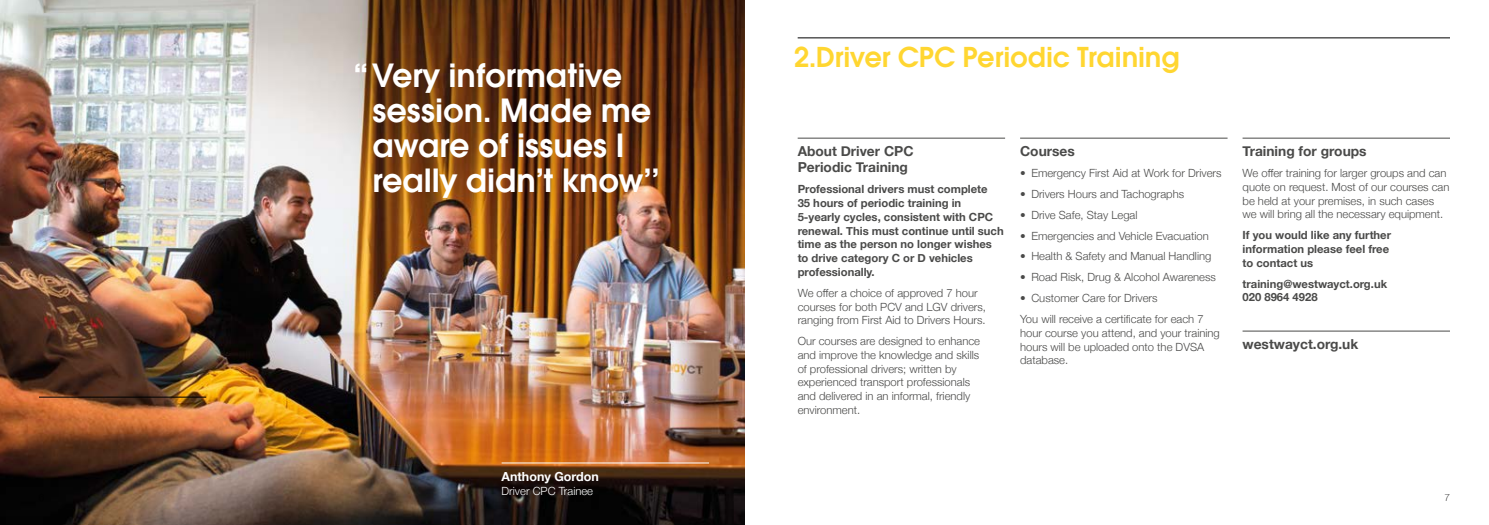
<style>
.page{position:relative;width:1489px;height:525px;background:#fff}
.page>*{position:absolute;margin:0;border:0;box-sizing:border-box;transform-origin:0 0}
.t1{font:600 35px/35px "Avalon";letter-spacing:-.005em;color:#fff}
.t2{font:600 30px "Avalon";letter-spacing:-.005em;color:#ffd631}
.t3{font:700 13.75px/16.2px "Helvetica Neue";color:#4a4a49}
.t4{font:700 12.5px "Helvetica Neue";color:#fff}
.t5{font:300 11.25px/13.8px "Helvetica Neue";color:#4a4a49}
.t6{font:700 11.25px/13.8px "Helvetica Neue";color:#4a4a49}
.t7{font:300 11.25px "Helvetica Neue";color:#fff}
.t8{font:100 10px "Helvetica Neue";color:#000}
</style>
<div class="page">
<img style="left:0;top:0;width:744px;height:524px">
<hr style="left:39px;top:396px;width:167px;height:1px;background:#000">
<hr style="left:501px;top:462px;width:208px;height:1px;background:#fff">
<hr style="left:797px;top:138px;width:208px;height:1px;background:#4a4a49">
<hr style="left:1020px;top:138px;width:207px;height:1px;background:#4a4a49">
<hr style="left:1242px;top:138px;width:207px;height:1px;background:#4a4a49">
<hr style="left:1242px;top:330px;width:207px;height:1px;background:#4a4a49">
<hr style="left:797px;top:38px;width:652px;height:1px;background:#000">
<h1 class="t1" style="left:372px;top:58px;width:289px;text-indent:-19px">“Very informative session. Made me aware of issues I really didn’t know’’</h1>
<p class="t4" style="left:501px;top:466px;width:99px">Anthony Gordon</p>
<p class="t7" style="left:501px;top:481px;width:93px">Driver CPC Trainee</p>
<h2 class="t2" style="left:794px;top:40px;width:387px">2.Driver CPC Periodic Training</h2>
<p class="t3" style="left:797px;top:143px;width:117px">About Driver CPC<br>Periodic Training</p>
<p class="t6" style="left:797px;top:183px;width:208px">Professional drivers must complete<br>35 hours of periodic training in<br>5-yearly cycles, consistent with CPC renewal. This must continue until such time as the person no longer wishes to drive category C or D vehicles professionally.</p>
<p class="t5" style="left:797px;top:285px;width:190px">We offer a choice of approved 7 hour courses for both PCV and LGV drivers, ranging from First Aid to Drivers Hours.</p>
<p class="t5" style="left:797px;top:333px;width:184px">Our courses are designed to enhance and improve the knowledge and skills of professional drivers; written by experienced transport professionals and delivered in an informal, friendly environment.</p>
<p class="t3" style="left:1020px;top:143px;width:56px">Courses</p>
<p class="t5" style="left:1020px;top:165px;width:203px">• Emergency First Aid at Work for Drivers</p>
<p class="t5" style="left:1020px;top:186px;width:166px">• Drivers Hours and Tachographs</p>
<p class="t5" style="left:1020px;top:207px;width:119px">• Drive Safe, Stay Legal</p>
<p class="t5" style="left:1020px;top:228px;width:190px">• Emergencies and Vehicle Evacuation</p>
<p class="t5" style="left:1020px;top:249px;width:193px">• Health &amp; Safety and Manual Handling</p>
<p class="t5" style="left:1020px;top:269px;width:197px">• Road Risk, Drug &amp; Alcohol Awareness</p>
<p class="t5" style="left:1020px;top:287px;width:185px;line-height:20.9px">• Customer Care for Drivers<br>You will receive a certificate for each 7</p>
<p class="t5" style="left:1020px;top:325px;width:201px">hour course you attend, and your training hours will be uploaded onto the DVSA database.</p>
<p class="t3" style="left:1242px;top:143px;width:125px">Training for groups</p>
<p class="t5" style="left:1242px;top:165px;width:208px">We offer training for larger groups and can quote on request. Most of our courses can be held at your premises, in such cases we will bring all the necessary equipment.</p>
<p class="t6" style="left:1242px;top:228px;width:150px">If you would like any further information please feel free to contact us</p>
<p class="t6" style="left:1242px;top:277px;width:146px">training@westwayct.org.uk<br>020 8964 4928</p>
<p class="t3" style="left:1242px;top:336px;width:117px">westwayct.org.uk</p>
<p class="t8" style="left:1444px;top:490px;width:7px">7</p>
</div>
